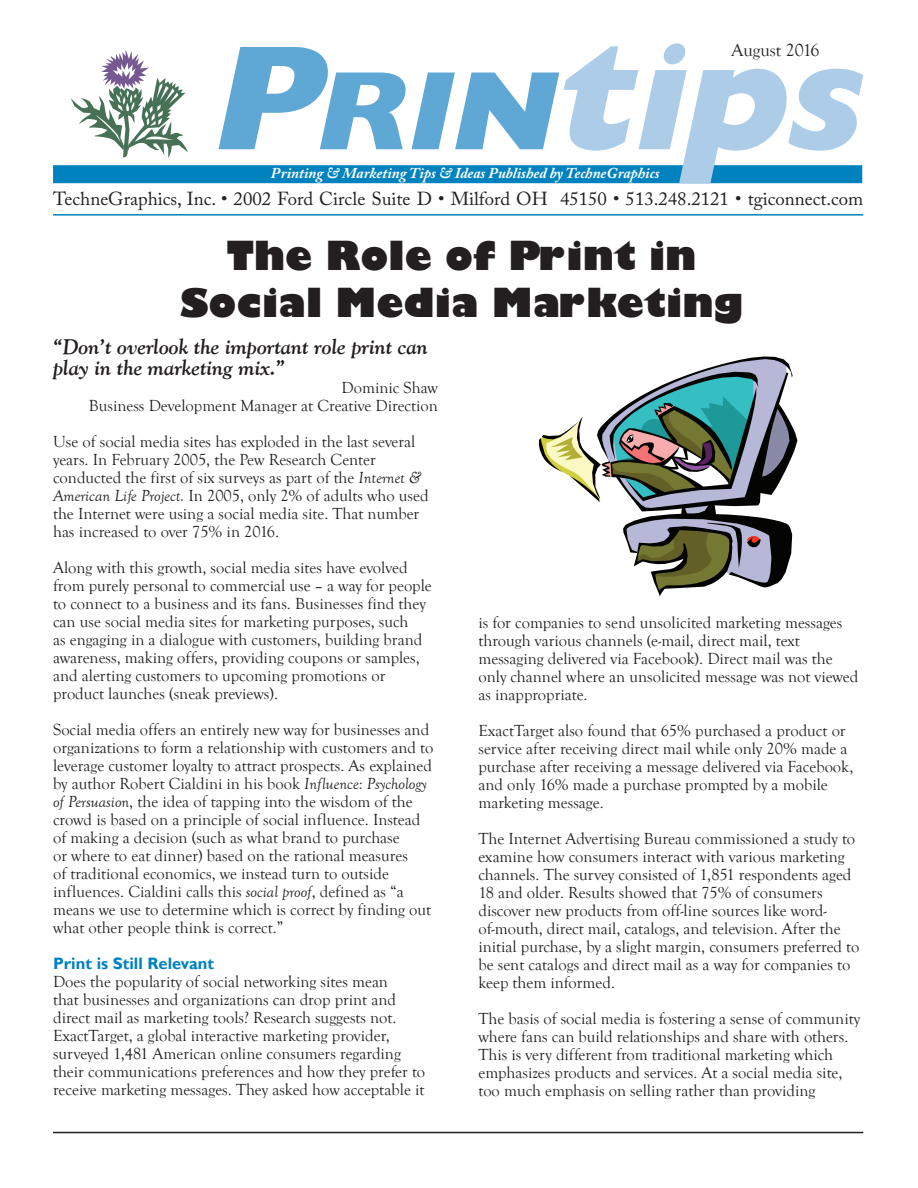
<style>
.page{position:relative;width:918px;height:1188px;background:#fff}
.page>*{position:absolute;margin:0;border:0;box-sizing:border-box;transform-origin:0 0}
.t1{font:800 39px/46.8px "Gill Sans";color:#231f20;text-align:center}
.t2{font:italic 700 21px/21px "Goudy Old Style";color:#231f20}
.t3{font:18.75px "Adobe Caslon Pro";color:#231f20}
.t4{font:18px "Goudy Old Style T";letter-spacing:-.005em;color:#231f20}
.t5{font:16.5px/18px "Goudy Old Style T";color:#231f20}
.t6{font:700 16.5px "Gill Sans";color:#0082bf}
.t7{font:italic 700 15px "Adobe Caslon Pro";color:#fff}
.s1{font-style:italic}
</style>
<div class="page">
<hr style="left:53px;top:1132px;width:810px;height:1px;background:#231f20">
<svg style="left:539px;top:357px;width:258px;height:239px"></svg>
<div style="left:53px;top:165px;width:809px;height:18px;background:#0082bf"></div>
<svg style="left:219px;top:43px;width:644px;height:140px"></svg>
<svg style="left:71px;top:50px;width:117px;height:108px"></svg>
<hr style="left:53px;top:214px;width:810px;height:2px;background:#0082bf">
<p class="t4" style="left:732px;top:41px;width:89px">August 2016</p>
<p class="t7" style="left:271px;top:164px;width:390px">Printing &amp; Marketing Tips &amp; Ideas Published by TechneGraphics</p>
<p class="t3" style="left:53px;top:188px;width:812px">TechneGraphics, Inc. • 2002 Ford Circle Suite D • Milford OH 45150 • 513.248.2121 • tgiconnect.com</p>
<h1 class="t1" style="left:180px;top:232px;width:565px">The Role of Print in<br>Social Media Marketing</h1>
<p class="t2" style="left:53px;top:336px;width:376px">“Don’t overlook the important role print can play in the marketing mix.”</p>
<p class="t5" style="left:89px;top:379px;width:351px;text-align:right">Dominic Shaw<br>Business Development Manager at Creative Direction</p>
<p class="t5" style="left:53px;top:433px;width:377px">Use of social media sites has exploded in the last several years. In February 2005, the Pew Research Center conducted the first of six surveys as part of the <span class="s1">Internet &amp; American Life Project.</span> In 2005, only 2% of adults who used the Internet were using a social media site. That number has increased to over 75% in 2016.</p>
<p class="t5" style="left:53px;top:559px;width:380px">Along with this growth, social media sites have evolved from purely personal to commercial use – a way for people to connect to a business and its fans. Businesses find they can use social media sites for marketing purposes, such<br>as engaging in a dialogue with customers, building brand awareness, making offers, providing coupons or samples, and alerting customers to upcoming promotions or product launches (sneak previews).</p>
<p class="t5" style="left:53px;top:721px;width:382px">Social media offers an entirely new way for businesses and organizations to form a relationship with customers and to leverage customer loyalty to attract prospects. As explained by author Robert Cialdini in his book <span class="s1">Influence: Psychology of Persuasion</span>, the idea of tapping into the wisdom of the crowd is based on a principle of social influence. Instead of making a decision (such as what brand to purchase<br>or where to eat dinner) based on the rational measures<br>of traditional economics, we instead turn to outside influences. Cialdini calls this <span class="s1">social proof</span>, defined as “a means we use to determine which is correct by finding out what other people think is correct.”</p>
<p class="t6" style="left:53px;top:954px;width:163px">Print is Still Relevant</p>
<p class="t5" style="left:53px;top:973px;width:374px">Does the popularity of social networking sites mean<br>that businesses and organizations can drop print and direct mail as marketing tools? Research suggests not.<br>ExactTarget, a global interactive marketing provider, surveyed 1,481 American online consumers regarding their communications preferences and how they prefer to receive marketing messages. They asked how acceptable it</p>
<p class="t5" style="left:478px;top:614px;width:381px">is for companies to send unsolicited marketing messages through various channels (e-mail, direct mail, text messaging delivered via Facebook). Direct mail was the only channel where an unsolicited message was not viewed as inappropriate.</p>
<p class="t5" style="left:478px;top:722px;width:377px">ExactTarget also found that 65% purchased a product or service after receiving direct mail while only 20% made a purchase after receiving a message delivered via Facebook, and only 16% made a purchase prompted by a mobile marketing message.</p>
<p class="t5" style="left:478px;top:830px;width:383px">The Internet Advertising Bureau commissioned a study to examine how consumers interact with various marketing channels. The survey consisted of 1,851 respondents aged 18 and older. Results showed that 75% of consumers discover new products from off-line sources like word&shy;of-mouth, direct mail, catalogs, and television. After the initial purchase, by a slight margin, consumers preferred to be sent catalogs and direct mail as a way for companies to keep them informed.</p>
<p class="t5" style="left:478px;top:1010px;width:383px">The basis of social media is fostering a sense of community where fans can build relationships and share with others.<br>This is very different from traditional marketing which emphasizes products and services. At a social media site, too much emphasis on selling rather than providing</p>
</div>
